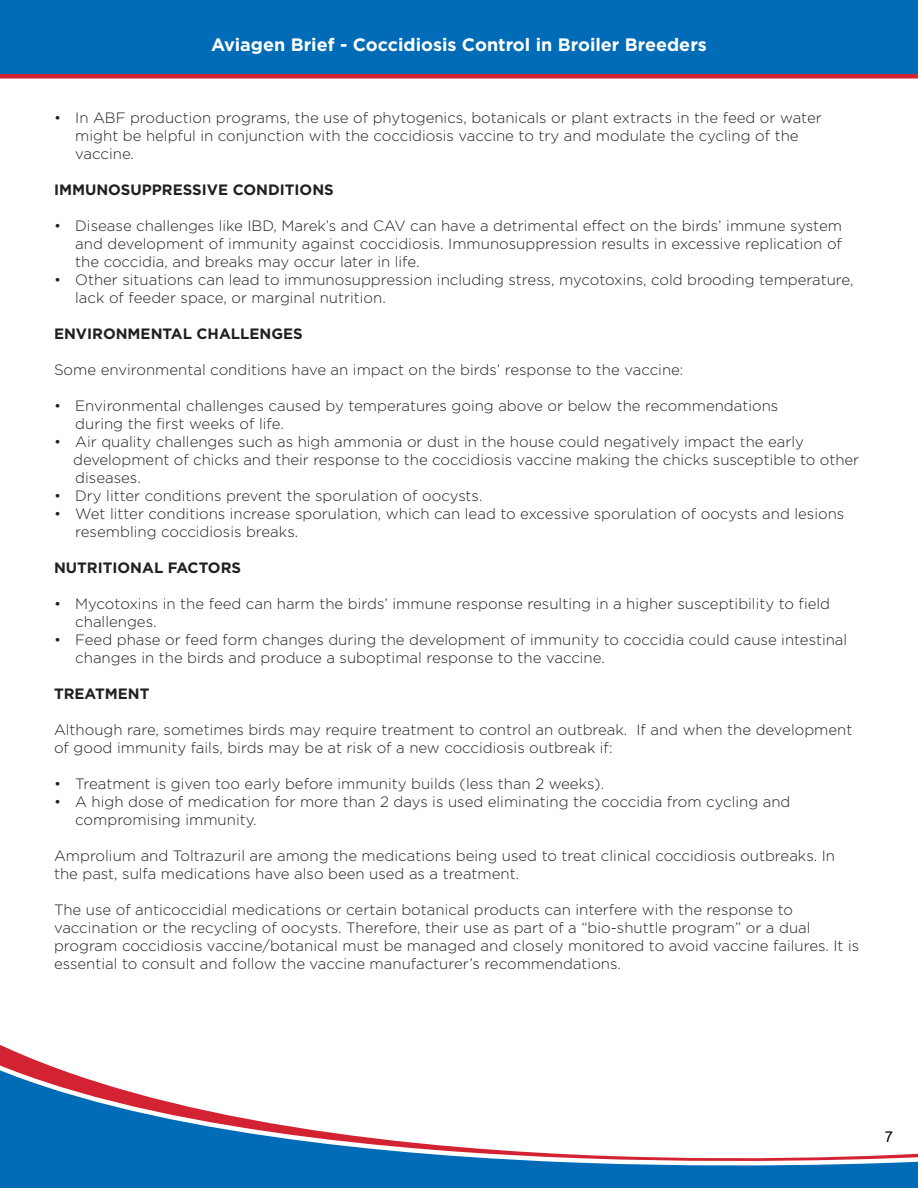
<style>
.page{position:relative;width:918px;height:1188px;background:#fff}
.page>*{position:absolute;margin:0;border:0;box-sizing:border-box;transform-origin:0 0}
.t1{font:700 18px "Gotham";color:#fff}
.t2{font:300 15px/18px "Gotham";color:#231f20}
.t3{font:700 15px "Gotham";color:#231f20}
.t4{font:15px "Arial";color:#000}
</style>
<div class="page">
<svg style="left:0;top:1051px;width:918px;height:137px"></svg>
<div style="left:0;top:0;width:918px;height:79px;background:#006bb6"></div>
<p class="t1" style="left:211px;top:33px;width:497px">Aviagen Brief - Coccidiosis Control in Broiler Breeders</p>
<p class="t2" style="left:75px;top:109px;width:748px;text-indent:-21px">• In ABF production programs, the use of phytogenics, botanicals or plant extracts in the feed or water might be helpful in conjunction with the coccidiosis vaccine to try and modulate the cycling of the vaccine.</p>
<p class="t3" style="left:54px;top:180px;width:281px">IMMUNOSUPPRESSIVE CONDITIONS</p>
<p class="t2" style="left:75px;top:217px;width:768px;text-align:justify;text-indent:-21px">• Disease challenges like IBD, Marek’s and CAV can have a detrimental effect on the birds’ immune system and development of immunity against coccidiosis. Immunosuppression results in excessive replication of the coccidia, and breaks may occur later in life.</p>
<p class="t2" style="left:75px;top:271px;width:780px;text-indent:-21px">• Other situations can lead to immunosuppression including stress, mycotoxins, cold brooding temperature, lack of feeder space, or marginal nutrition.</p>
<p class="t3" style="left:54px;top:324px;width:250px">ENVIRONMENTAL CHALLENGES</p>
<p class="t2" style="left:54px;top:361px;width:631px">Some environmental conditions have an impact on the birds’ response to the vaccine:</p>
<p class="t2" style="left:75px;top:397px;width:705px;text-indent:-21px">• Environmental challenges caused by temperatures going above or below the recommendations during the first weeks of life.</p>
<p class="t2" style="left:73px;top:433px;width:788px;text-indent:-19px">• Air quality challenges such as high ammonia or dust in the house could negatively impact the early development of chicks and their response to the coccidiosis vaccine making the chicks susceptible to other diseases.</p>
<p class="t2" style="left:54px;top:487px;width:430px">• Dry litter conditions prevent the sporulation of oocysts.</p>
<p class="t2" style="left:75px;top:505px;width:771px;text-indent:-21px">• Wet litter conditions increase sporulation, which can lead to excessive sporulation of oocysts and lesions resembling coccidiosis breaks.</p>
<p class="t3" style="left:54px;top:558px;width:189px">NUTRITIONAL FACTORS</p>
<p class="t2" style="left:75px;top:595px;width:756px;text-indent:-21px">• Mycotoxins in the feed can harm the birds’ immune response resulting in a higher susceptibility to field challenges.</p>
<p class="t2" style="left:75px;top:631px;width:774px;text-indent:-21px">• Feed phase or feed form changes during the development of immunity to coccidia could cause intestinal changes in the birds and produce a suboptimal response to the vaccine.</p>
<p class="t3" style="left:54px;top:684px;width:97px">TREATMENT</p>
<p class="t2" style="left:54px;top:721px;width:800px">Although rare, sometimes birds may require treatment to control an outbreak. If and when the development of good immunity fails, birds may be at risk of a new coccidiosis outbreak if:</p>
<p class="t2" style="left:54px;top:775px;width:552px">• Treatment is given too early before immunity builds (less than 2 weeks).</p>
<p class="t2" style="left:75px;top:793px;width:717px;text-indent:-21px">• A high dose of medication for more than 2 days is used eliminating the coccidia from cycling and compromising immunity.</p>
<p class="t2" style="left:54px;top:847px;width:783px">Amprolium and Toltrazuril are among the medications being used to treat clinical coccidiosis outbreaks. In the past, sulfa medications have also been used as a treatment.</p>
<p class="t2" style="left:54px;top:901px;width:807px">The use of anticoccidial medications or certain botanical products can interfere with the response to vaccination or the recycling of oocysts. Therefore, their use as part of a “bio-shuttle program” or a dual program coccidiosis vaccine/botanical must be managed and closely monitored to avoid vaccine failures. It is essential to consult and follow the vaccine manufacturer’s recommendations.</p>
<p class="t4" style="left:885px;top:1126px;width:10px">7</p>
</div>
